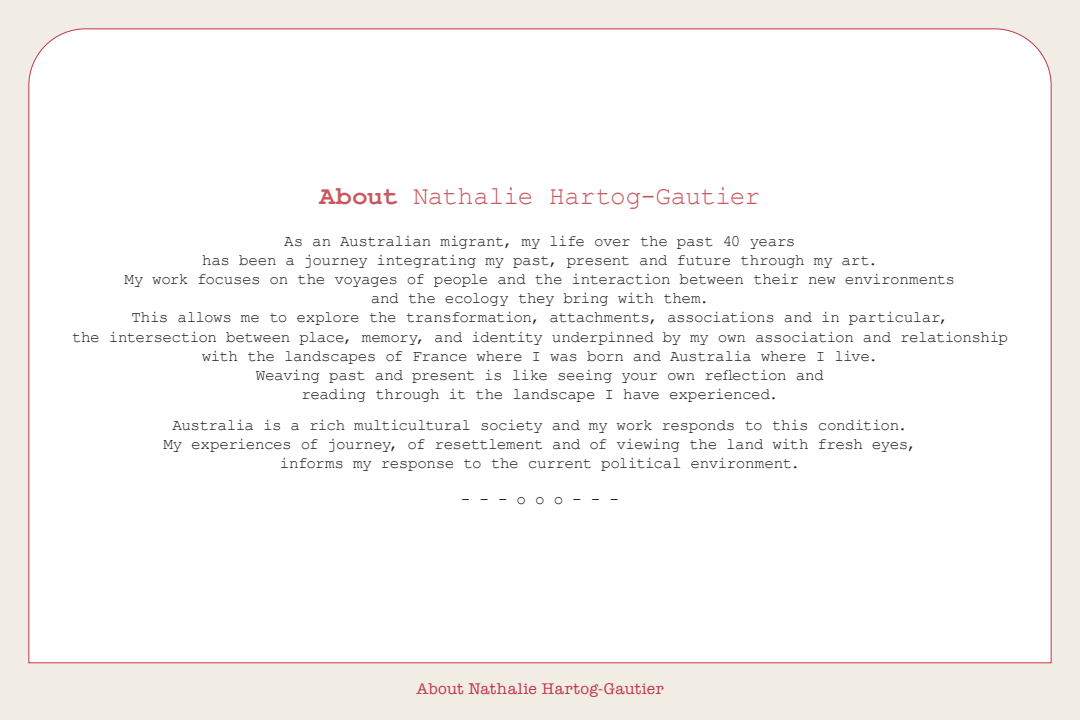
<style>
.page{position:relative;width:1080px;height:720px;background:#f1ede4}
.page>*{position:absolute;margin:0;border:0;box-sizing:border-box;transform-origin:0 0}
.t1{font:26px "Courier New";letter-spacing:-.02em;color:#c8585e}
.t2{font:16px/19.2px "Courier New";letter-spacing:-.03em;color:#231f20;text-align:center}
.t3{font:16px "American Typewriter";letter-spacing:.025em;color:#c1374d}
.s1{font-weight:700}
</style>
<div class="page">
<div style="left:28px;top:28px;width:1024px;height:635px;background:#fff"></div>
<p class="t1" style="left:320px;top:183px;width:442px"><span class="s1">About</span> Nathalie Hartog-Gautier</p>
<p class="t2" style="left:72px;top:232px;width:938px">As an Australian migrant, my life over the past 40 years<br>has been a journey integrating my past, present and future through my art.<br>My work focuses on the voyages of people and the interaction between their new environments<br>and the ecology they bring with them.<br>This allows me to explore the transformation, attachments, associations and in particular,<br>the intersection between place, memory, and identity underpinned by my own association and relationship with the landscapes of France where I was born and Australia where I live.<br>Weaving past and present is like seeing your own reflection and<br>reading through it the landscape I have experienced.</p>
<p class="t2" style="left:163px;top:416px;width:755px">Australia is a rich multicultural society and my work responds to this condition.<br>My experiences of journey, of resettlement and of viewing the land with fresh eyes, informs my response to the current political environment.</p>
<p class="t2" style="left:461px;top:491px;width:160px">- - - o o o - - -</p>
<p class="t3" style="left:416px;top:677px;width:249px">About Nathalie Hartog-Gautier</p>
</div>
